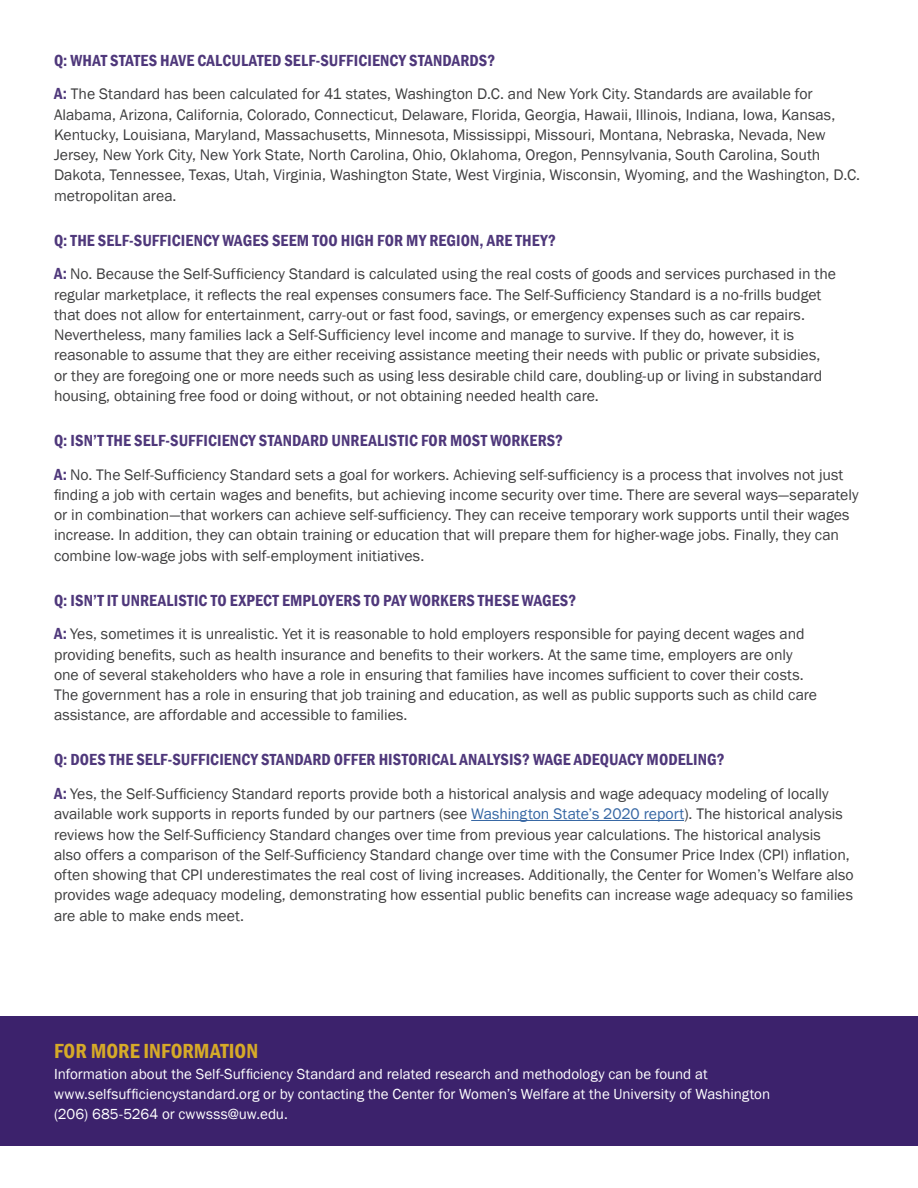
<style>
.page{position:relative;width:918px;height:1188px;background:#fff}
.page>*{position:absolute;margin:0;border:0;box-sizing:border-box;transform-origin:0 0}
.Text_Box_Header{font:600 condensed 21px "Franklin Gothic";color:#d6aa28}
.Heading_L4{font:600 condensed 16.5px "Franklin Gothic";letter-spacing:.005em;color:#4f387b}
.Body{font:15.75px/20.2px "Franklin Gothic";color:#3e3e3f}
.Text_Box_Header-2{font:15px/20.2px "Franklin Gothic";color:#fff}
.s1{font-weight:600;font-stretch:condensed;font-size:16.5px;color:#4f387b}
.s2{color:#3667a4}
</style>
<div class="page">
<div style="left:0;top:1017px;width:918px;height:129px;background:#3c226c"></div>
<hr style="left:471px;top:820px;width:213px;height:1px;background:#3667a4">
<h3 class="Heading_L4" style="left:54px;top:49px;width:443px">Q: WHAT STATES HAVE CALCULATED SELF-SUFFICIENCY STANDARDS?</h3>
<p class="Body" style="left:54px;top:84px;width:808px"><span class="s1">A:</span> The Standard has been calculated for 41 states, Washington D.C. and New York City. Standards are available for Alabama, Arizona, California, Colorado, Connecticut, Delaware, Florida, Georgia, Hawaii, Illinois, Indiana, Iowa, Kansas, Kentucky, Louisiana, Maryland, Massachusetts, Minnesota, Mississippi, Missouri, Montana, Nebraska, Nevada, New Jersey, New York City, New York State, North Carolina, Ohio, Oklahoma, Oregon, Pennsylvania, South Carolina, South Dakota, Tennessee, Texas, Utah, Virginia, Washington State, West Virginia, Wisconsin, Wyoming, and the Washington, D.C. metropolitan area.</p>
<h3 class="Heading_L4" style="left:54px;top:229px;width:503px">Q: THE SELF-SUFFICIENCY WAGES SEEM TOO HIGH FOR MY REGION, ARE THEY?</h3>
<p class="Body" style="left:54px;top:264px;width:784px"><span class="s1">A:</span> No. Because the Self-Sufficiency Standard is calculated using the real costs of goods and services purchased in the regular marketplace, it reflects the real expenses consumers face. The Self-Sufficiency Standard is a no-frills budget that does not allow for entertainment, carry-out or fast food, savings, or emergency expenses such as car repairs.<br>Nevertheless, many families lack a Self-Sufficiency level income and manage to survive. If they do, however, it is reasonable to assume that they are either receiving assistance meeting their needs with public or private subsidies, or they are foregoing one or more needs such as using less desirable child care, doubling-up or living in substandard housing, obtaining free food or doing without, or not obtaining needed health care.</p>
<h3 class="Heading_L4" style="left:54px;top:429px;width:511px">Q: ISN’T THE SELF-SUFFICIENCY STANDARD UNREALISTIC FOR MOST WORKERS?</h3>
<p class="Body" style="left:54px;top:465px;width:806px"><span class="s1">A:</span> No. The Self-Sufficiency Standard sets a goal for workers. Achieving self-sufficiency is a process that involves not just finding a job with certain wages and benefits, but achieving income security over time. There are several ways—separately or in combination—that workers can achieve self-sufficiency. They can receive temporary work supports until their wages increase. In addition, they can obtain training or education that will prepare them for higher-wage jobs. Finally, they can combine low-wage jobs with self-employment initiatives.</p>
<h3 class="Heading_L4" style="left:54px;top:589px;width:524px">Q: ISN’T IT UNREALISTIC TO EXPECT EMPLOYERS TO PAY WORKERS THESE WAGES?</h3>
<p class="Body" style="left:54px;top:624px;width:765px"><span class="s1">A:</span> Yes, sometimes it is unrealistic. Yet it is reasonable to hold employers responsible for paying decent wages and providing benefits, such as health insurance and benefits to their workers. At the same time, employers are only one of several stakeholders who have a role in ensuring that families have incomes sufficient to cover their costs.<br>The government has a role in ensuring that job training and education, as well as public supports such as child care assistance, are affordable and accessible to families.</p>
<h3 class="Heading_L4" style="left:54px;top:749px;width:672px">Q: DOES THE SELF-SUFFICIENCY STANDARD OFFER HISTORICAL ANALYSIS? WAGE ADEQUACY MODELING?</h3>
<p class="Body" style="left:54px;top:784px;width:801px"><span class="s1">A:</span> Yes, the Self-Sufficiency Standard reports provide both a historical analysis and wage adequacy modeling of locally available work supports in reports funded by our partners (see <span class="s2">Washington State’s 2020 report</span>). The historical analysis reviews how the Self-Sufficiency Standard changes over time from previous year calculations. The historical analysis<br>also offers a comparison of the Self-Sufficiency Standard change over time with the Consumer Price Index (CPI) inflation, often showing that CPI underestimates the real cost of living increases. Additionally, the Center for Women’s Welfare also provides wage adequacy modeling, demonstrating how essential public benefits can increase wage adequacy so families are able to make ends meet.</p>
<p class="Text_Box_Header" style="left:54px;top:1037px;width:206px">FOR MORE INFORMATION</p>
<p class="Text_Box_Header-2" style="left:54px;top:1064px;width:718px">Information about the Self-Sufficiency Standard and related research and methodology can be found at www.selfsufficiencystandard.org or by contacting the Center for Women’s Welfare at the University of Washington (206) 685-5264 or cwwsss@uw.edu.</p>
</div>
